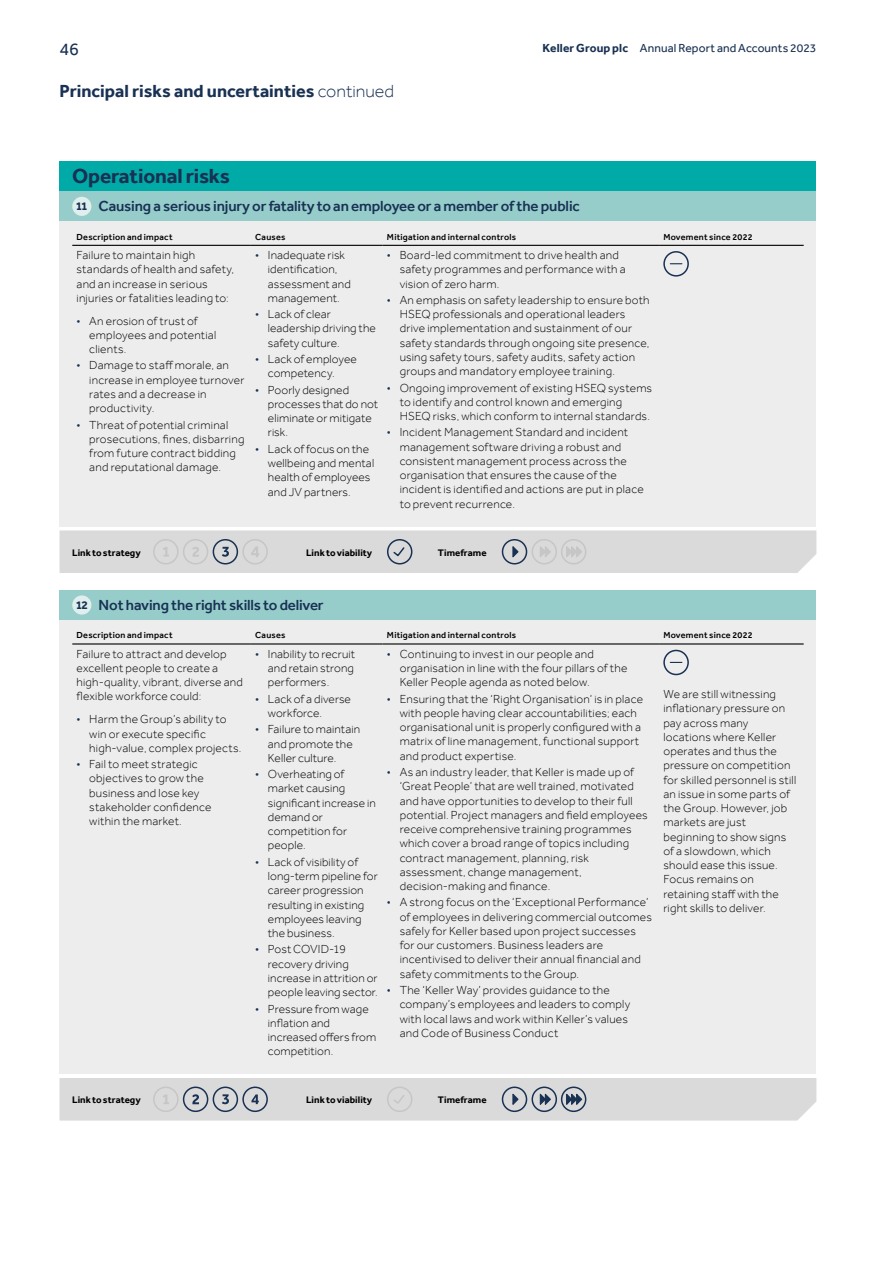
<style>
.page{position:relative;width:893px;height:1263px;background:#fff}
.page>*{position:absolute;margin:0;border:0;box-sizing:border-box;transform-origin:0 0}
.Subhead_Level_0__14pt{font:700 21px "Effra";letter-spacing:-.01em;color:#193153}
.Page_Title_Continued{font:700 18px "Effra";color:#193153}
.t1{font:18px "Effra";color:#193153}
.Subhead_Level_1{font:500 15px "Effra";letter-spacing:-.01em;color:#193153}
.Table_Text{font:300 12px/14.2px "Effra";letter-spacing:.015em;color:#000}
.t2{font:12px "Effra";letter-spacing:.01em;color:#193153}
.Body_Copy{font:700 12px "Effra";color:#193153}
.Chart_L__6_5pt{font:700 9.75px "Effra";letter-spacing:.005em;color:#000}
.Table_Header_L{font:500 9px "Effra";letter-spacing:.025em;color:#000}
.s1{font-weight:700}
.s2{font-weight:300}
.s3{color:#193153}
</style>
<div class="page">
<div style="left:60px;top:221px;width:756px;height:305px;background:#ededed"></div>
<hr style="left:72px;top:245px;width:179px;height:1px;background:#000">
<hr style="left:251px;top:245px;width:132px;height:1px;background:#000">
<hr style="left:383px;top:245px;width:276px;height:1px;background:#000">
<hr style="left:659px;top:245px;width:145px;height:1px;background:#000">
<svg style="left:670px;top:263px;width:12px;height:1px"></svg>
<div style="left:663px;top:251px;width:26px;height:26px;border:2px solid #193153;border-radius:50%"></div>
<div style="left:60px;top:619px;width:756px;height:455px;background:#ededed"></div>
<hr style="left:72px;top:643px;width:179px;height:1px;background:#000">
<hr style="left:251px;top:643px;width:132px;height:1px;background:#000">
<hr style="left:383px;top:643px;width:276px;height:1px;background:#000">
<hr style="left:659px;top:643px;width:145px;height:1px;background:#000">
<svg style="left:670px;top:662px;width:12px;height:1px"></svg>
<div style="left:663px;top:650px;width:26px;height:25px;border:2px solid #193153;border-radius:50%"></div>
<svg style="left:60px;top:530px;width:756px;height:43px;background:#d7d7d8"></svg>
<div style="left:60px;top:1078px;width:756px;height:42px;background:#dadada"></div>
<div style="left:60px;top:162px;width:756px;height:29px;background:#00aba7"></div>
<div style="left:60px;top:191px;width:756px;height:30px;background:#96cdca"></div>
<div style="left:72px;top:197px;width:19px;height:19px;background:#e0efee;border-radius:50%"></div>
<div style="left:60px;top:590px;width:756px;height:29px;background:#96cdca"></div>
<div style="left:72px;top:595px;width:19px;height:20px;background:#e0efee;border-radius:50%"></div>
<h2 class="t1" style="left:60px;top:38px;width:21px">46</h2>
<p class="t2" style="left:543px;top:41px;width:275px"><span class="s1">Keller Group plc</span> Annual Report and Accounts 2023</p>
<p class="Page_Title_Continued" style="left:60px;top:80px;width:336px">Principal risks and uncertainties <span class="s2">continued</span></p>
<p class="Subhead_Level_0__14pt" style="left:72px;top:164px;width:159px">Operational risks</p>
<p class="Body_Copy" style="left:76px;top:199px;width:13px">11</p>
<p class="Subhead_Level_1" style="left:99px;top:197px;width:483px">Causing a serious injury or fatality to an employee or a member of the public</p>
<p class="Table_Header_L" style="left:77px;top:231px;width:98px">Description and impact</p>
<p class="Table_Header_L" style="left:255px;top:231px;width:32px">Causes</p>
<p class="Table_Header_L" style="left:387px;top:231px;width:131px">Mitigation and internal controls</p>
<p class="Table_Header_L" style="left:663px;top:231px;width:91px">Movement since 2022</p>
<p class="Table_Text" style="left:77px;top:248px;width:159px">Failure to maintain high standards of health and safety, and an increase in serious injuries or fatalities leading to:</p>
<p class="Table_Text" style="left:89px;top:313px;width:128px;text-indent:-13px"><span class="s3">•</span> An erosion of trust of employees and potential clients.</p>
<p class="Table_Text" style="left:89px;top:358px;width:157px;text-indent:-13px"><span class="s3">•</span> Damage to staffmorale, an increase in employee turnover rates and a decrease in productivity.</p>
<p class="Table_Text" style="left:89px;top:417px;width:157px;text-indent:-13px"><span class="s3">•</span> Threat of potential criminal prosecutions, fines, disbarring from future contract bidding and reputational damage.</p>
<p class="Table_Text" style="left:268px;top:248px;width:84px;text-indent:-13px"><span class="s3">•</span> Inadequate risk identification, assessment and management.</p>
<p class="Table_Text" style="left:268px;top:307px;width:109px;text-indent:-13px"><span class="s3">•</span> Lack of clear leadership driving the safety culture.</p>
<p class="Table_Text" style="left:268px;top:352px;width:91px;text-indent:-13px"><span class="s3">•</span> Lack of employee competency.</p>
<p class="Table_Text" style="left:268px;top:383px;width:112px;text-indent:-13px"><span class="s3">•</span> Poorly designed processes that do not eliminate or mitigate risk.</p>
<p class="Table_Text" style="left:268px;top:442px;width:108px;text-indent:-13px"><span class="s3">•</span> Lack of focus on the wellbeing and mental health of employees and JV partners.</p>
<p class="Table_Text" style="left:400px;top:248px;width:227px;text-indent:-13px"><span class="s3">•</span> Board-led commitment to drive health and safety programmes and performance with a vision of zero harm.</p>
<p class="Table_Text" style="left:400px;top:293px;width:251px;text-indent:-13px"><span class="s3">•</span> An emphasis on safety leadership to ensure both HSEQ professionals and operational leaders drive implementation and sustainment of our safety standards through ongoing site presence, using safety tours, safety audits, safety action groups and mandatory employee training.</p>
<p class="Table_Text" style="left:400px;top:380px;width:254px;text-indent:-13px"><span class="s3">•</span> Ongoing improvement of existing HSEQ systems to identify and control known and emerging<br>HSEQ risks, which conform to internal standards.</p>
<p class="Table_Text" style="left:400px;top:425px;width:245px;text-indent:-13px"><span class="s3">•</span> Incident Management Standard and incident management software driving a robust and consistent management process across the organisation that ensures the cause of the incident is identified and actions are put in place to prevent recurrence.</p>
<p class="Chart_L__6_5pt" style="left:72px;top:546px;width:70px">Link to strategy</p>
<p class="Chart_L__6_5pt" style="left:306px;top:546px;width:68px">Link to viability</p>
<p class="Body_Copy" style="left:76px;top:597px;width:14px">12</p>
<p class="Subhead_Level_1" style="left:99px;top:596px;width:227px">Not having the right skills to deliver</p>
<p class="Chart_L__6_5pt" style="left:438px;top:546px;width:50px">Timeframe</p>
<p class="Table_Header_L" style="left:77px;top:630px;width:98px">Description and impact</p>
<p class="Table_Header_L" style="left:255px;top:630px;width:32px">Causes</p>
<p class="Table_Header_L" style="left:387px;top:630px;width:131px">Mitigation and internal controls</p>
<p class="Table_Header_L" style="left:663px;top:630px;width:91px">Movement since 2022</p>
<p class="Table_Text" style="left:77px;top:646px;width:168px">Failure to attract and develop excellent people to create a high-quality, vibrant, diverse and flexible workforce could:</p>
<p class="Table_Text" style="left:89px;top:712px;width:154px;text-indent:-13px"><span class="s3">•</span> Harm the Group’s ability to win or execute specific high-value, complex projects.</p>
<p class="Table_Text" style="left:89px;top:757px;width:124px;text-indent:-13px"><span class="s3">•</span> Fail to meet strategic objectives to grow the business and lose key stakeholder confidence within the market.</p>
<p class="Table_Text" style="left:400px;top:646px;width:229px;text-indent:-13px"><span class="s3">•</span> Continuing to invest in our people and organisation in line with the four pillars of the<br>Keller People agenda as noted below.</p>
<p class="Table_Text" style="left:400px;top:691px;width:245px;text-indent:-13px"><span class="s3">•</span> Ensuring that the ‘Right Organisation’ is in place with people having clear accountabilities; each organisational unit is properly configured with a matrix of line management, functional support and product expertise.</p>
<p class="Table_Text" style="left:400px;top:765px;width:250px;text-indent:-13px"><span class="s3">•</span> As an industry leader, that Keller is made up of ‘Great People’ that are well trained, motivated and have opportunities to develop to their full potential. Project managers and field employees receive comprehensive training programmes which cover a broad range of topics including contract management, planning, risk assessment, change management, decision‑making and finance.</p>
<p class="Table_Text" style="left:400px;top:895px;width:254px;text-indent:-13px"><span class="s3">•</span> A strong focus on the ‘Exceptional Performance’ of employees in delivering commercial outcomes safely for Keller based upon project successes for our customers. Business leaders are incentivised to deliver their annual financial and safety commitments to the Group.</p>
<p class="Table_Text" style="left:400px;top:983px;width:232px;text-indent:-13px"><span class="s3">•</span> The ‘Keller Way’ provides guidance to the company’s employees and leaders to comply with local laws and work within Keller’s values and Code of Business Conduct</p>
<p class="Table_Text" style="left:268px;top:646px;width:89px;text-align:justify;text-indent:-13px"><span class="s3">•</span> Inability to recruit and retain strong performers.</p>
<p class="Table_Text" style="left:268px;top:691px;width:85px;text-indent:-13px"><span class="s3">•</span> Lack of a diverse workforce.</p>
<p class="Table_Text" style="left:268px;top:722px;width:94px;text-indent:-13px"><span class="s3">•</span> Failure to maintain and promote the<br>Keller culture.</p>
<p class="Table_Text" style="left:268px;top:767px;width:109px;text-indent:-13px"><span class="s3">•</span> Overheating of market causing significantincrease in demand or competition for people.</p>
<p class="Table_Text" style="left:268px;top:854px;width:111px;text-indent:-13px"><span class="s3">•</span> Lack of visibility of long-term pipeline for career progression resulting in existing employees leaving the business.</p>
<p class="Table_Text" style="left:268px;top:942px;width:111px;text-indent:-13px"><span class="s3">•</span> Post COVID-19 recovery driving increase in attrition or people leaving sector.</p>
<p class="Table_Text" style="left:268px;top:1001px;width:110px;text-indent:-13px"><span class="s3">•</span> Pressure from wage inflation and increased offers from competition.</p>
<p class="Table_Text" style="left:663px;top:687px;width:134px">We are still witnessing inflationary pressure on pay across many locations where Keller operates and thus the pressure on competition for skilled personnel is still an issue in some parts of the Group. However, job markets are just beginning to show signs of a slowdown, which should ease this issue.<br>Focus remains on retaining staffwith the right skills to deliver.</p>
<p class="Chart_L__6_5pt" style="left:72px;top:1094px;width:70px">Link to strategy</p>
<p class="Chart_L__6_5pt" style="left:306px;top:1094px;width:68px">Link to viability</p>
<p class="Chart_L__6_5pt" style="left:438px;top:1094px;width:50px">Timeframe</p>
</div>
